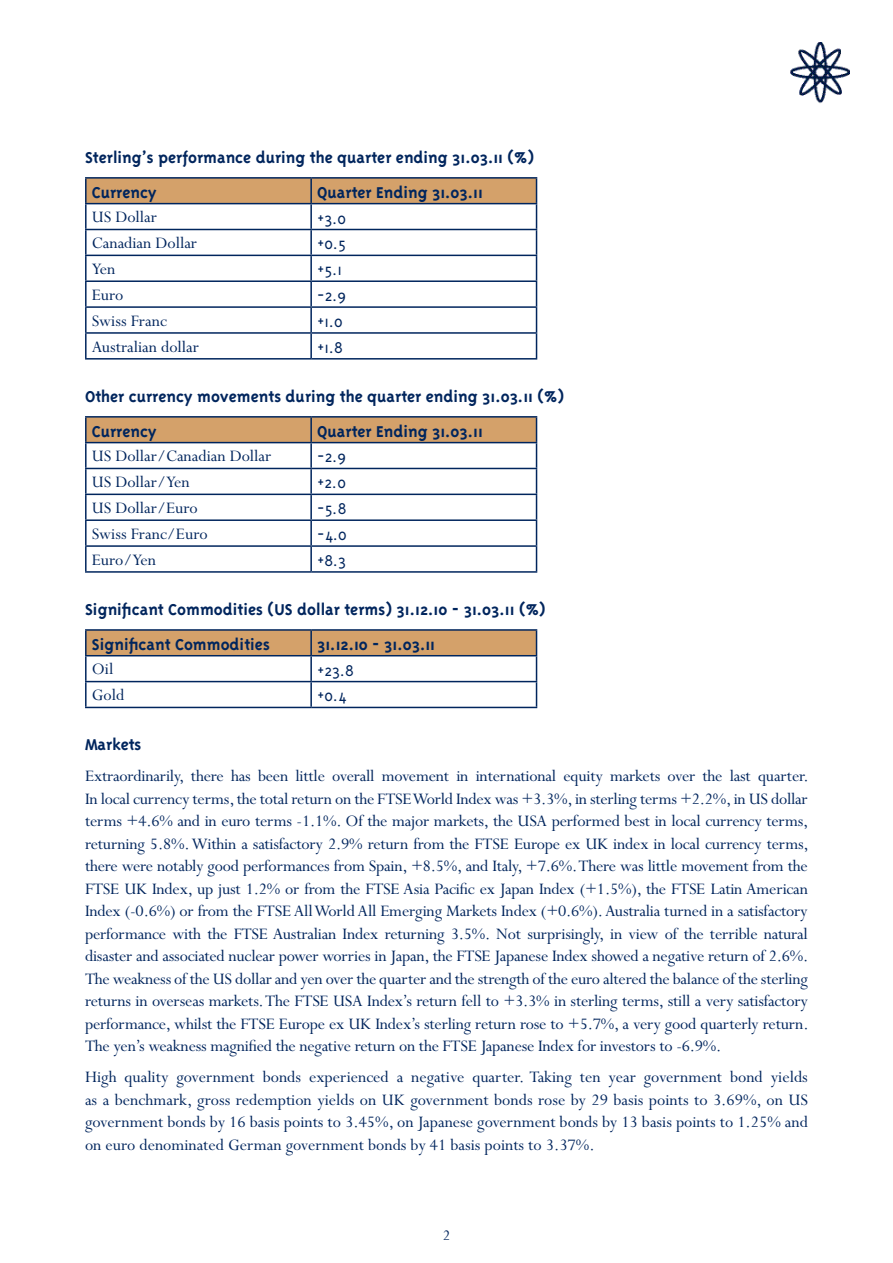
<style>
.page{position:relative;width:893px;height:1263px;background:#fff}
.page>*{position:absolute;margin:0;border:0;box-sizing:border-box;transform-origin:0 0}
.Perpetua_body_copy{font:18px/22.5px "Perpetua";color:#00255d;text-align:justify}
.Triplex_Bold{font:700 18px "Triplex";color:#00255d}
.table_numbers{font:300 18px "Triplex";color:#00255d}
.Perpetua_body_copy-2{font:700 18px "Triplex";color:#00255d}
.t1{font:16.5px "Perpetua";color:#00255d}
</style>
<div class="page">
<img style="left:790px;top:43px;width:59px;height:61px">
<hr style="left:85px;top:177px;width:226px;height:2px;background:#00255d">
<hr style="left:85px;top:179px;width:2px;height:24px;background:#00255d">
<hr style="left:311px;top:177px;width:226px;height:2px;background:#00255d">
<hr style="left:85px;top:203px;width:226px;height:1px;background:#00255d">
<hr style="left:85px;top:204px;width:2px;height:25px;background:#00255d">
<hr style="left:85px;top:229px;width:226px;height:1px;background:#00255d">
<hr style="left:85px;top:230px;width:2px;height:25px;background:#00255d">
<hr style="left:85px;top:255px;width:226px;height:1px;background:#00255d">
<hr style="left:85px;top:256px;width:2px;height:24px;background:#00255d">
<hr style="left:85px;top:280px;width:226px;height:2px;background:#00255d">
<hr style="left:85px;top:282px;width:2px;height:24px;background:#00255d">
<hr style="left:85px;top:306px;width:226px;height:2px;background:#00255d">
<hr style="left:85px;top:308px;width:2px;height:24px;background:#00255d">
<hr style="left:85px;top:332px;width:226px;height:2px;background:#00255d">
<hr style="left:85px;top:334px;width:2px;height:24px;background:#00255d">
<svg style="left:86px;top:178px;width:451px;height:180px"></svg>
<hr style="left:85px;top:358px;width:226px;height:2px;background:#00255d">
<hr style="left:311px;top:358px;width:226px;height:2px;background:#00255d">
<hr style="left:85px;top:416px;width:226px;height:2px;background:#00255d">
<hr style="left:85px;top:418px;width:2px;height:24px;background:#00255d">
<hr style="left:311px;top:416px;width:226px;height:2px;background:#00255d">
<hr style="left:85px;top:442px;width:226px;height:1px;background:#00255d">
<hr style="left:85px;top:443px;width:2px;height:25px;background:#00255d">
<hr style="left:85px;top:468px;width:226px;height:1px;background:#00255d">
<hr style="left:85px;top:469px;width:2px;height:25px;background:#00255d">
<hr style="left:85px;top:494px;width:226px;height:1px;background:#00255d">
<hr style="left:85px;top:495px;width:2px;height:24px;background:#00255d">
<hr style="left:85px;top:519px;width:226px;height:2px;background:#00255d">
<hr style="left:85px;top:521px;width:2px;height:24px;background:#00255d">
<hr style="left:85px;top:545px;width:226px;height:2px;background:#00255d">
<hr style="left:85px;top:547px;width:2px;height:24px;background:#00255d">
<svg style="left:86px;top:417px;width:451px;height:154px"></svg>
<hr style="left:85px;top:571px;width:226px;height:2px;background:#00255d">
<hr style="left:311px;top:571px;width:226px;height:2px;background:#00255d">
<hr style="left:85px;top:629px;width:226px;height:2px;background:#00255d">
<hr style="left:85px;top:631px;width:2px;height:24px;background:#00255d">
<hr style="left:311px;top:629px;width:226px;height:2px;background:#00255d">
<hr style="left:85px;top:655px;width:226px;height:1px;background:#00255d">
<hr style="left:85px;top:656px;width:2px;height:25px;background:#00255d">
<hr style="left:85px;top:681px;width:226px;height:1px;background:#00255d">
<hr style="left:85px;top:682px;width:2px;height:25px;background:#00255d">
<svg style="left:86px;top:630px;width:451px;height:77px"></svg>
<hr style="left:85px;top:707px;width:226px;height:1px;background:#00255d">
<hr style="left:311px;top:707px;width:226px;height:1px;background:#00255d">
<p class="Triplex_Bold" style="left:85px;top:147px;width:451px">Sterling’s performance during the quarter ending 31.03.11 (%)</p>
<p class="Triplex_Bold" style="left:92px;top:182px;width:66px">Currency</p>
<p class="Triplex_Bold" style="left:317px;top:182px;width:167px">Quarter Ending 31.03.11</p>
<p class="Perpetua_body_copy" style="left:92px;top:206px;width:67px">US Dollar</p>
<p class="table_numbers" style="left:317px;top:208px;width:30px">+3.0</p>
<p class="Perpetua_body_copy" style="left:92px;top:232px;width:107px">Canadian Dollar</p>
<p class="table_numbers" style="left:317px;top:234px;width:30px">+0.5</p>
<p class="Perpetua_body_copy" style="left:92px;top:258px;width:25px">Yen</p>
<p class="table_numbers" style="left:317px;top:260px;width:26px">+5.1</p>
<p class="Perpetua_body_copy" style="left:92px;top:284px;width:33px">Euro</p>
<p class="table_numbers" style="left:317px;top:286px;width:30px">-2.9</p>
<p class="Perpetua_body_copy" style="left:92px;top:310px;width:77px">Swiss Franc</p>
<p class="table_numbers" style="left:317px;top:311px;width:27px">+1.0</p>
<p class="Perpetua_body_copy" style="left:92px;top:336px;width:109px">Australian dollar</p>
<p class="table_numbers" style="left:317px;top:337px;width:27px">+1.8</p>
<p class="Triplex_Bold" style="left:85px;top:386px;width:481px">Other currency movements during the quarter ending 31.03.11 (%)</p>
<p class="Triplex_Bold" style="left:92px;top:421px;width:66px">Currency</p>
<p class="Triplex_Bold" style="left:317px;top:421px;width:167px">Quarter Ending 31.03.11</p>
<p class="Perpetua_body_copy" style="left:92px;top:445px;width:181px">US Dollar/Canadian Dollar</p>
<p class="table_numbers" style="left:317px;top:447px;width:30px">-2.9</p>
<p class="Perpetua_body_copy" style="left:92px;top:471px;width:99px">US Dollar/Yen</p>
<p class="table_numbers" style="left:317px;top:473px;width:30px">+2.0</p>
<p class="Perpetua_body_copy" style="left:92px;top:497px;width:107px">US Dollar/Euro</p>
<p class="table_numbers" style="left:317px;top:499px;width:31px">-5.8</p>
<p class="Perpetua_body_copy" style="left:92px;top:523px;width:117px">Swiss Franc/Euro</p>
<p class="table_numbers" style="left:317px;top:524px;width:31px">-4.0</p>
<p class="Perpetua_body_copy" style="left:92px;top:549px;width:66px">Euro/Yen</p>
<p class="table_numbers" style="left:317px;top:550px;width:31px">+8.3</p>
<p class="Triplex_Bold" style="left:85px;top:599px;width:462px">Significant Commodities (US dollar terms) 31.12.10 - 31.03.11 (%)</p>
<p class="Perpetua_body_copy-2" style="left:92px;top:634px;width:180px">Significant Commodities</p>
<p class="Triplex_Bold" style="left:317px;top:634px;width:119px">31.12.10 - 31.03.11</p>
<p class="Perpetua_body_copy" style="left:92px;top:658px;width:23px">Oil</p>
<p class="table_numbers" style="left:317px;top:660px;width:38px">+23.8</p>
<p class="Perpetua_body_copy" style="left:92px;top:684px;width:34px">Gold</p>
<p class="table_numbers" style="left:317px;top:686px;width:31px">+0.4</p>
<p class="Triplex_Bold" style="left:85px;top:734px;width:58px">Markets</p>
<p class="Perpetua_body_copy" style="left:85px;top:765px;width:725px">Extraordinarily, there has been little overall movement in international equity markets over the last quarter.<br>In local currency terms, the total return on the FTSE World Index was +3.3%, in sterling terms +2.2%, in US dollar terms +4.6% and in euro terms -1.1%. Of the major markets, the USA performed best in local currency terms, returning 5.8%. Within a satisfactory 2.9% return from the FTSE Europe ex UK index in local currency terms, there were notably good performances from Spain, +8.5%, and Italy, +7.6%. There was little movement from the FTSE UK Index, up just 1.2% or from the FTSE Asia Pacific ex Japan Index (+1.5%), the FTSE Latin American Index (-0.6%) or from the FTSE All World All Emerging Markets Index (+0.6%). Australia turned in a satisfactory performance with the FTSE Australian Index returning 3.5%. Not surprisingly, in view of the terrible natural disaster and associated nuclear power worries in Japan, the FTSE Japanese Index showed a negative return of 2.6%.<br>The weakness of the US dollar and yen over the quarter and the strength of the euro altered the balance of the sterling returns in overseas markets. The FTSE USA Index’s return fell to +3.3% in sterling terms, still a very satisfactory performance, whilst the FTSE Europe ex UK Index’s sterling return rose to +5.7%, a very good quarterly return.<br>The yen’s weakness magnified the negative return on the FTSE Japanese Index for investors to -6.9%.</p>
<p class="Perpetua_body_copy" style="left:85px;top:1066px;width:724px">High quality government bonds experienced a negative quarter. Taking ten year government bond yields as a benchmark, gross redemption yields on UK government bonds rose by 29 basis points to 3.69%, on US government bonds by 16 basis points to 3.45%, on Japanese government bonds by 13 basis points to 1.25% and on euro denominated German government bonds by 41 basis points to 3.37%.</p>
<p class="t1" style="left:443px;top:1226px;width:9px">2</p>
</div>
